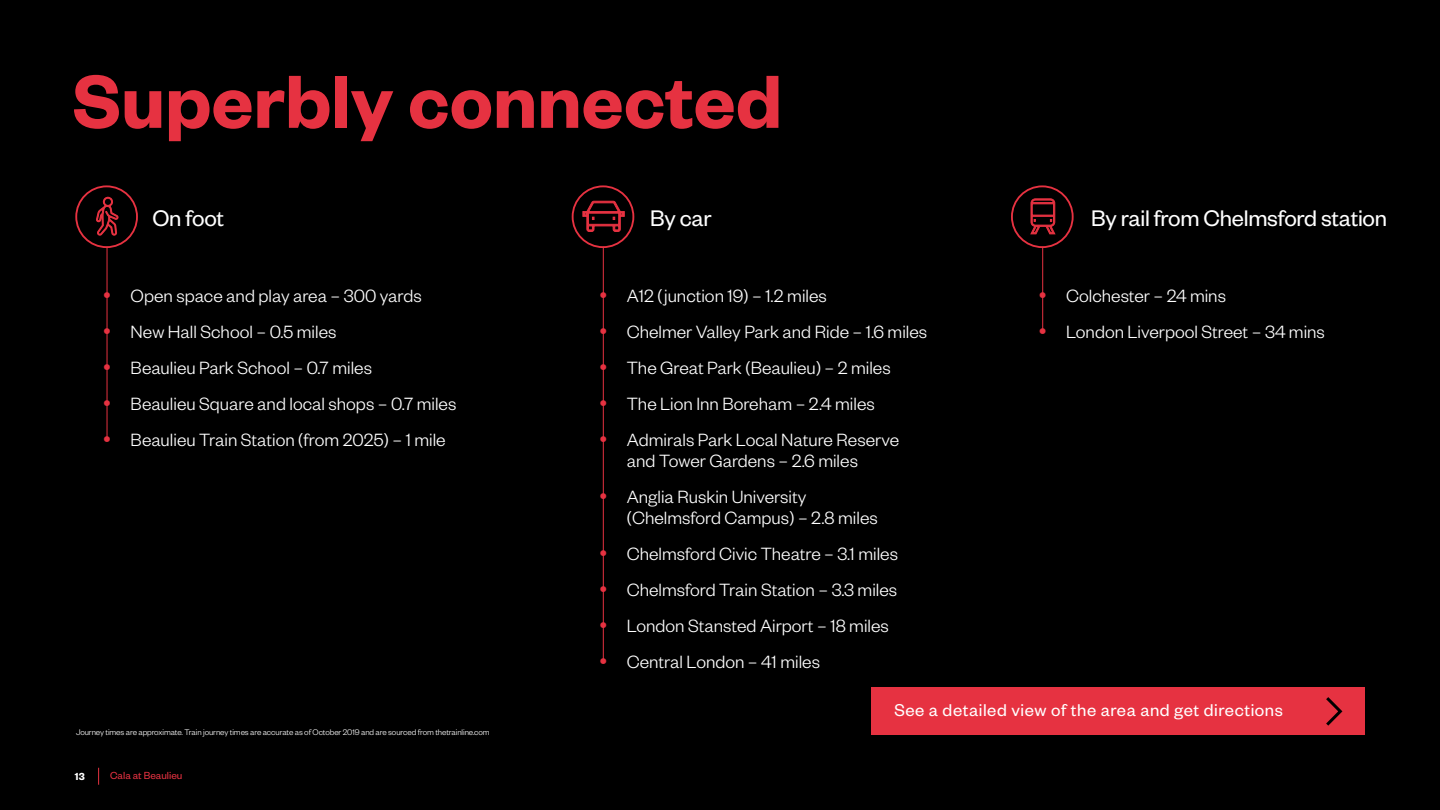
<style>
.page{position:relative;width:1440px;height:810px;background:#000}
.page>*{position:absolute;margin:0;border:0;box-sizing:border-box;transform-origin:0 0}
.t1{font:82.5px "Founders Grotesk Sm Bd";color:#e63241}
.t2{font:24.75px "Founders Grotesk";letter-spacing:-.01em;color:#fff}
.t3{font:300 19.5px/21px "Founders Grotesk";color:#fff}
.t4{font:18.75px "Founders Grotesk";letter-spacing:.03em;color:#fff}
.t5{font:11.25px "Founders Grotesk";color:#e63241}
.t6{font:11.25px "Founders Grotesk Sm Bd";color:#fff}
.t7{font:300 9px "Founders Grotesk";letter-spacing:-.01em;color:#fff}
.s1{font-size:27px;color:#e63241}
</style>
<div class="page">
<svg style="left:98px;top:768px;width:1px;height:17px"></svg>
<div style="left:572px;top:185px;width:62px;height:63px;border:2px solid #e63241;border-radius:50%"></div>
<div style="left:75px;top:185px;width:63px;height:63px;border:2px solid #e63241;border-radius:50%"></div>
<svg style="left:96px;top:197px;width:22px;height:39px"></svg>
<hr style="left:107px;top:247px;width:1px;height:193px;background:#e63241">
<hr style="left:603px;top:247px;width:1px;height:414px;background:#e63241">
<div style="left:1011px;top:185px;width:63px;height:63px;border:2px solid #e63241;border-radius:50%"></div>
<hr style="left:1043px;top:247px;width:1px;height:84px;background:#e63241">
<svg style="left:1030px;top:198px;width:26px;height:36px"></svg>
<svg style="left:583px;top:201px;width:42px;height:31px"></svg>
<div style="left:871px;top:688px;width:494px;height:47px;background:#e63241"></div>
<svg style="left:1326px;top:697px;width:17px;height:29px"></svg>
<h1 class="t1" style="left:72px;top:49px;width:711px">Superbly connected</h1>
<p class="t2" style="left:152px;top:203px;width:73px">On foot</p>
<p class="t2" style="left:650px;top:203px;width:63px">By car</p>
<p class="t3" style="left:103px;top:285px;width:320px"><span class="s1">•</span> Open space and play area – 300 yards</p>
<p class="t3" style="left:103px;top:321px;width:235px"><span class="s1">•</span> New Hall School – 0.5 miles</p>
<p class="t3" style="left:103px;top:357px;width:271px"><span class="s1">•</span> Beaulieu Park School – 0.7 miles</p>
<p class="t3" style="left:103px;top:393px;width:355px"><span class="s1">•</span> Beaulieu Square and local shops – 0.7 miles</p>
<p class="t3" style="left:103px;top:429px;width:344px"><span class="s1">•</span> Beaulieu Train Station (from 2025) – 1 mile</p>
<p class="t3" style="left:599px;top:285px;width:229px"><span class="s1">•</span> A12 (junction 19) – 1.2 miles</p>
<p class="t3" style="left:599px;top:321px;width:330px"><span class="s1">•</span> Chelmer Valley Park and Ride – 1.6 miles</p>
<p class="t3" style="left:599px;top:357px;width:293px"><span class="s1">•</span> The Great Park (Beaulieu) – 2 miles</p>
<p class="t3" style="left:599px;top:393px;width:277px"><span class="s1">•</span> The Lion Inn Boreham – 2.4 miles</p>
<p class="t3" style="left:627px;top:429px;width:274px;text-indent:-28px"><span class="s1">•</span> Admirals Park Local Nature Reserve and Tower Gardens – 2.6 miles</p>
<p class="t3" style="left:627px;top:486px;width:252px;text-indent:-28px"><span class="s1">•</span> Anglia Ruskin University (Chelmsford Campus) – 2.8 miles</p>
<p class="t3" style="left:599px;top:543px;width:301px"><span class="s1">•</span> Chelmsford Civic Theatre – 3.1 miles</p>
<p class="t3" style="left:599px;top:579px;width:300px"><span class="s1">•</span> Chelmsford Train Station – 3.3 miles</p>
<p class="t3" style="left:599px;top:615px;width:291px"><span class="s1">•</span> London Stansted Airport – 18 miles</p>
<p class="t3" style="left:599px;top:651px;width:222px"><span class="s1">•</span> Central London – 41 miles</p>
<p class="t2" style="left:1091px;top:203px;width:297px">By rail from Chelmsford station</p>
<p class="t3" style="left:1038px;top:285px;width:189px"><span class="s1">•</span> Colchester – 24 mins</p>
<p class="t3" style="left:1038px;top:321px;width:288px"><span class="s1">•</span> London Liverpool Street – 34 mins</p>
<p class="t7" style="left:76px;top:727px;width:415px">Journey times are approximate. Train journey times are accurate as of October 2019 and are sourced from thetrainline.com</p>
<p class="t6" style="left:75px;top:770px;width:11px">13</p>
<p class="t5" style="left:110px;top:769px;width:74px">Cala at Beaulieu</p>
<p class="t4" style="left:894px;top:698px;width:390px">See a detailed view of the area and get directions</p>
</div>
